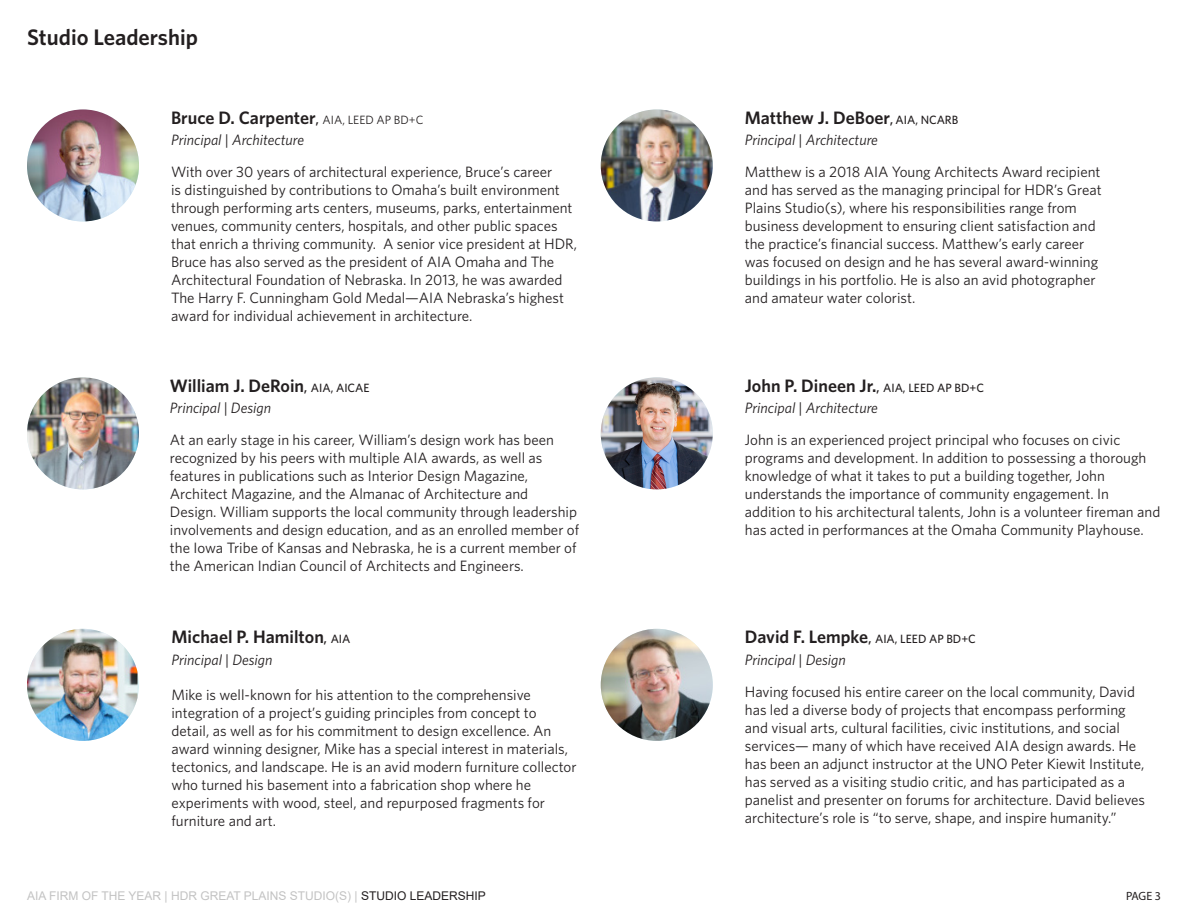
<style>
.page{position:relative;width:1188px;height:918px;background:#fff}
.page>*{position:absolute;margin:0;border:0;box-sizing:border-box;transform-origin:0 0}
.t1{font:600 22.5px "Whitney";color:#231f20}
.t2{font:600 18px "Whitney";color:#231f20}
.t3{font:15px/18px "Whitney";color:#231f20}
.t4{font:italic 15px "Whitney";color:#231f20}
.t5{font:12px "Arial";color:#c3c3c3}
.t6{font:500 12px "Whitney";color:#231f20}
.t7{font:12px "Myriad Pro";color:#231f20}
.s1{font-size:12px}
.s2{font-weight:400;font-size:12px}
.s3{font-weight:500;font-size:12px}
.s4{color:#231f20}
.s5{font-weight:600;font-size:18px}
.s6{font-weight:600}
</style>
<div class="page">
<img style="left:601px;top:109px;width:112px;height:112px;border-radius:56px">
<img style="left:601px;top:377px;width:112px;height:112px;border-radius:56px">
<img style="left:27px;top:629px;width:111px;height:112px">
<img style="left:27px;top:377px;width:112px;height:112px;border-radius:56px">
<img style="left:27px;top:109px;width:112px;height:112px;border-radius:56px">
<img style="left:601px;top:629px;width:112px;height:112px;border-radius:56px">
<p class="t1" style="left:27px;top:22px;width:172px">Studio Leadership</p>
<p class="t2" style="left:171px;top:106px;width:254px">Bruce D. Carpenter<span class="s1">,</span> <span class="s2">AIA, LEED AP BD+C</span></p>
<p class="t4" style="left:171px;top:130px;width:135px">Principal | Architecture</p>
<p class="t3" style="left:171px;top:163px;width:407px">With over 30 years of architectural experience, Bruce’s career<br>is distinguished by contributions to Omaha’s built environment through performing arts centers, museums, parks, entertainment venues, community centers, hospitals, and other public spaces that enrich a thriving community. A senior vice president at HDR, Bruce has also served as the president of AIA Omaha and The Architectural Foundation of Nebraska. In 2013, he was awarded The Harry F. Cunningham Gold Medal—AIA Nebraska’s highest award for individual achievement in architecture.</p>
<p class="t2" style="left:170px;top:374px;width:201px">William J. DeRoin<span class="s1">,</span> <span class="s3">AIA, AICAE</span></p>
<p class="t4" style="left:170px;top:398px;width:103px">Principal | Design</p>
<p class="t3" style="left:170px;top:431px;width:411px">At an early stage in his career, William’s design work has been recognized by his peers with multiple AIA awards, as well as features in publications such as Interior Design Magazine, Architect Magazine, and the Almanac of Architecture and<br>Design. William supports the local community through leadership involvements and design education, and as an enrolled member of the Iowa Tribe of Kansas and Nebraska, he is a current member of the American Indian Council of Architects and Engineers.</p>
<p class="t2" style="left:171px;top:625px;width:181px">Michael P. Hamilton<span class="s1">,</span> <span class="s3">AIA</span></p>
<p class="t4" style="left:171px;top:650px;width:103px">Principal | Design</p>
<p class="t3" style="left:171px;top:685px;width:407px">Mike is well-known for his attention to the comprehensive integration of a project’s guiding principles from concept to detail, as well as for his commitment to design excellence. An award winning designer, Mike has a special interest in materials, tectonics, and landscape. He is an avid modern furniture collector who turned his basement into a fabrication shop where he experiments with wood, steel, and repurposed fragments for furniture and art.</p>
<p class="t5" style="left:27px;top:887px;width:460px">AIA FIRM OF THE YEAR | HDR GREAT PLAINS STUDIO(S) | <span class="s4">STUDIO LEADERSHIP</span></p>
<p class="t2" style="left:745px;top:106px;width:215px">Matthew J. DeBoer<span class="s1">,</span> <span class="s3">AIA, NCARB</span></p>
<p class="t4" style="left:745px;top:130px;width:135px">Principal | Architecture</p>
<p class="t3" style="left:745px;top:163px;width:358px">Matthew is a 2018 AIA Young Architects Award recipient and has served as the managing principal for HDR’s Great Plains Studio(s), where his responsibilities range from business development to ensuring client satisfaction and the practice’s financial success. Matthew’s early career was focused on design and he has several award-winning buildings in his portfolio. He is also an avid photographer and amateur water colorist.</p>
<p class="t2" style="left:745px;top:374px;width:241px">John P. Dineen Jr.<span class="s1">,</span> <span class="s3">AIA, LEED AP BD+C</span></p>
<p class="t4" style="left:745px;top:398px;width:135px">Principal | Architecture</p>
<p class="t3" style="left:745px;top:431px;width:417px">John is an experienced project principal who focuses on civic programs and development. In addition to possessing a thorough knowledge of what it takes to put a building together, John understands the importance of community engagement. In addition to his architectural talents, John is a volunteer fireman and has acted in performances at the Omaha Community Playhouse.</p>
<p class="t6" style="left:745px;top:631px;width:233px"><span class="s5">David F. Lempke</span><span class="s6">,</span> AIA, LEED AP BD+C</p>
<p class="t4" style="left:745px;top:650px;width:103px">Principal | Design</p>
<p class="t3" style="left:745px;top:682px;width:402px">Having focused his entire career on the local community, David has led a diverse body of projects that encompass performing and visual arts, cultural facilities, civic institutions, and social services— many of which have received AIA design awards. He has been an adjunct instructor at the UNO Peter Kiewit Institute, has served as a visiting studio critic, and has participated as a panelist and presenter on forums for architecture. David believes architecture’s role is “to serve, shape, and inspire humanity.”</p>
<p class="t7" style="left:1126px;top:889px;width:36px">PAGE 3</p>
</div>
